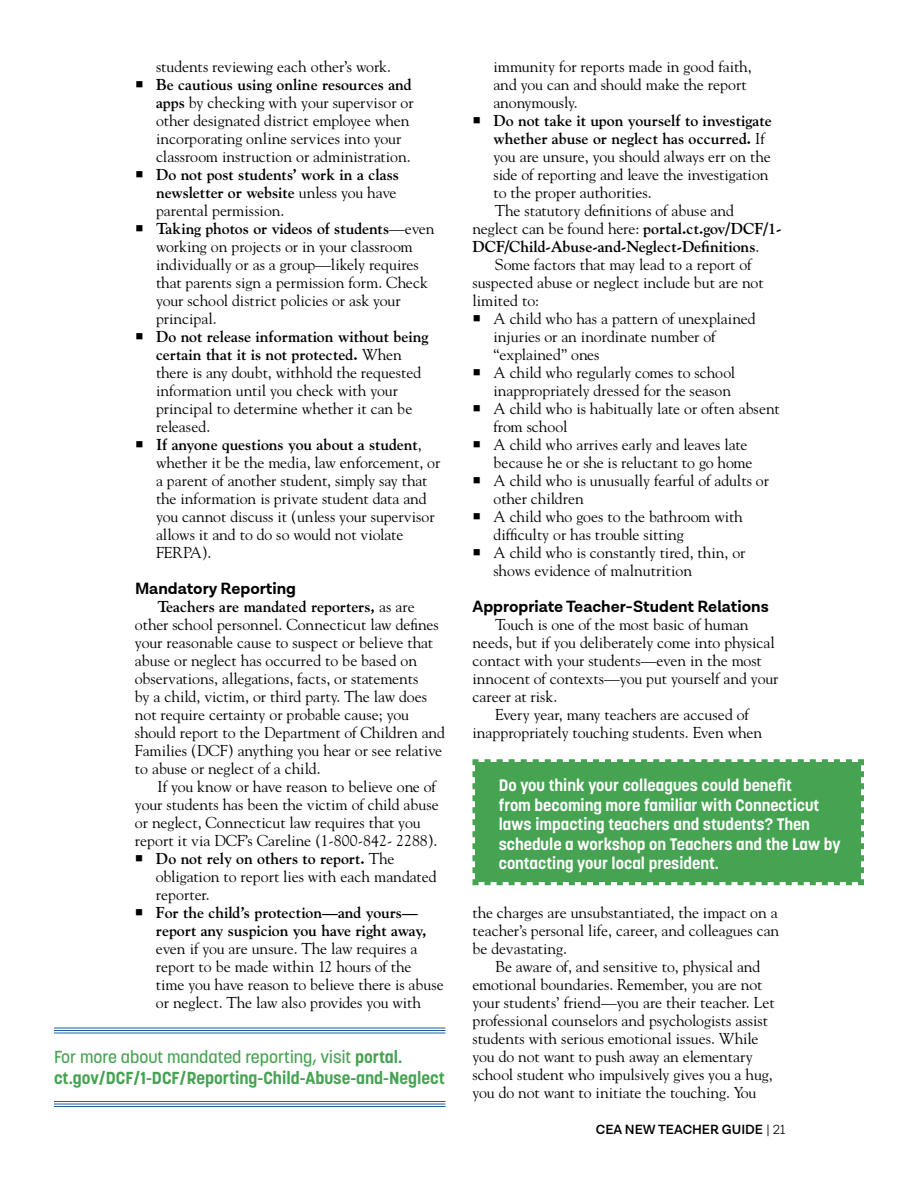
<style>
.page{position:relative;width:918px;height:1188px;background:#fff}
.page>*{position:absolute;margin:0;border:0;box-sizing:border-box;transform-origin:0 0}
.t1{font:700 17.25px/21px "Korolev";color:#45a351}
.t2{font:700 16.5px/19.5px "Korolev";color:#fff}
.t3{font:700 16.5px "Lota Grotesque";color:#000}
.t4{font:15.75px/18px "Goudy";color:#000}
.t5{font:700 15.75px/18px "Goudy";color:#000}
.t6{font:600 13.5px "Lota Grotesque";color:#000}
.s1{font-weight:700}
.s2{font-weight:400}
.s3{font-weight:500}
.s4{font-weight:300}
</style>
<div class="page">
<hr style="left:54px;top:1027px;width:392px;height:2px;background:#225d9c">
<hr style="left:54px;top:1030px;width:392px;height:1px;background:#225d9c">
<hr style="left:54px;top:1032px;width:392px;height:2px;background:#225d9c">
<hr style="left:54px;top:1101px;width:392px;height:1px;background:#225d9c">
<hr style="left:54px;top:1104px;width:392px;height:1px;background:#225d9c">
<hr style="left:54px;top:1106px;width:392px;height:1px;background:#225d9c">
<div style="left:472px;top:759px;width:392px;height:127px;background:#45a351"></div>
<p class="t4" style="left:156px;top:57px;width:237px">students reviewing each other’s work.</p>
<p class="t4" style="left:156px;top:75px;width:259px;text-indent:-21px">○ <span class="s1">Be cautious using online resources and apps</span> by checking with your supervisor or other designated district employee when incorporating online services into your classroom instruction or administration.</p>
<p class="t5" style="left:156px;top:165px;width:245px;text-indent:-21px">○ Do not post students’ work in a class newsletter or website <span class="s2">unless you have parental permission.</span></p>
<p class="t4" style="left:156px;top:219px;width:280px;text-indent:-21px">○ <span class="s1">Taking photos or videos of students</span>—even working on projects or in your classroom individually or as a group—likely requires that parents sign a permission form. Check your school district policies or ask your principal.</p>
<p class="t4" style="left:156px;top:327px;width:274px;text-indent:-21px">○ <span class="s1">Do not release information without being certain that it is not protected.</span> When there is any doubt, withhold the requested information until you check with your principal to determine whether it can be released.</p>
<p class="t4" style="left:156px;top:435px;width:286px;text-indent:-21px">○ <span class="s1">If anyone questions you about a student</span>, whether it be the media, law enforcement, or a parent of another student, simply say that the information is private student data and you cannot discuss it (unless your supervisor allows it and to do so would not violate FERPA).</p>
<p class="t3" style="left:135px;top:579px;width:163px">Mandatory Reporting</p>
<p class="t4" style="left:135px;top:597px;width:312px;text-indent:23px"><span class="s1">Teachers are mandated reporters,</span> as are other school personnel. Connecticut law defines your reasonable cause to suspect or believe that abuse or neglect has occurred to be based on observations, allegations, facts, or statements<br>by a child, victim, or third party. The law does not require certainty or probable cause; you should report to the Department of Children and Families (DCF) anything you hear or see relative to abuse or neglect of a child.</p>
<p class="t4" style="left:135px;top:777px;width:305px;text-indent:23px">If you know or have reason to believe one of your students has been the victim of child abuse or neglect, Connecticut law requires that you report it via DCF’s Careline (1-800-842- 2288).</p>
<p class="t4" style="left:156px;top:849px;width:282px;text-indent:-21px">○ <span class="s1">Do not rely on others to report.</span> The obligation to report lies with each mandated reporter.</p>
<p class="t5" style="left:156px;top:903px;width:272px;text-indent:-21px">○ For the child’s protection—and yours— report any suspicion you have right away,</p>
<p class="t4" style="left:156px;top:939px;width:289px">even if you are unsure. The law requires a report to be made within 12 hours of the time you have reason to believe there is abuse or neglect. The law also provides you with</p>
<p class="t1" style="left:54px;top:1046px;width:392px"><span class="s3">For more about mandated reporting, visit</span> portal. ct.gov/DCF/1-DCF/Reporting-Child-Abuse-and-Neglect</p>
<p class="t4" style="left:493px;top:57px;width:260px">immunity for reports made in good faith, and you can and should make the report anonymously.</p>
<p class="t5" style="left:472px;top:111px;width:301px">○ Do not take it upon yourself to investigate</p>
<p class="t5" style="left:493px;top:129px;width:273px">whether abuse or neglect has occurred. <span class="s2">If</span></p>
<p class="t4" style="left:493px;top:147px;width:279px">you are unsure, you should always err on the</p>
<p class="t4" style="left:493px;top:165px;width:277px">side of reporting and leave the investigation</p>
<p class="t4" style="left:493px;top:183px;width:160px">to the proper authorities.</p>
<p class="t4" style="left:495px;top:201px;width:241px">The statutory definitions of abuse and</p>
<p class="t4" style="left:472px;top:219px;width:311px">neglect can be found here: <span class="s1">portal.ct.gov/DCF/1-</span></p>
<p class="t5" style="left:472px;top:237px;width:288px">DCF/Child-Abuse-and-Neglect-Definitions<span class="s2">.</span></p>
<p class="t4" style="left:495px;top:255px;width:258px">Some factors that may lead to a report of</p>
<p class="t4" style="left:472px;top:273px;width:293px">suspected abuse or neglect include but are not</p>
<p class="t4" style="left:472px;top:291px;width:68px">limited to:</p>
<p class="t4" style="left:493px;top:309px;width:264px;text-indent:-21px">○ A child who has a pattern of unexplained injuries or an inordinate number of “explained” ones</p>
<p class="t4" style="left:472px;top:363px;width:264px;text-align:right">○ A child who regularly comes to school inappropriately dressed for the season</p>
<p class="t4" style="left:493px;top:399px;width:288px;text-indent:-21px">○ A child who is habitually late or often absent from school</p>
<p class="t4" style="left:493px;top:435px;width:260px;text-indent:-21px">○ A child who arrives early and leaves late because he or she is reluctant to go home</p>
<p class="t4" style="left:493px;top:471px;width:277px;text-indent:-21px">○ A child who is unusually fearful of adults or other children</p>
<p class="t4" style="left:493px;top:507px;width:251px;text-indent:-21px">○ A child who goes to the bathroom with difficulty or has trouble sitting</p>
<p class="t4" style="left:493px;top:543px;width:254px;text-indent:-21px">○ A child who is constantly tired, thin, or shows evidence of malnutrition</p>
<p class="t3" style="left:472px;top:597px;width:298px">Appropriate Teacher-Student Relations</p>
<p class="t4" style="left:495px;top:615px;width:255px">Touch is one of the most basic of human</p>
<p class="t4" style="left:472px;top:633px;width:304px">needs, but if you deliberately come into physical</p>
<p class="t4" style="left:472px;top:651px;width:291px">contact with your students—even in the most</p>
<p class="t4" style="left:472px;top:669px;width:308px">innocent of contexts—you put yourself and your</p>
<p class="t4" style="left:472px;top:687px;width:86px">career at risk.</p>
<p class="t4" style="left:495px;top:705px;width:255px">Every year, many teachers are accused of</p>
<p class="t4" style="left:472px;top:723px;width:291px">inappropriately touching students. Even when</p>
<p class="t2" style="left:499px;top:776px;width:343px">Do you think your colleagues could benefit<br>from becoming more familiar with Connecticut laws impacting teachers and students? Then schedule a workshop on Teachers and the Law by contacting your local president.</p>
<p class="t4" style="left:472px;top:903px;width:308px;text-align:justify">the charges are unsubstantiated, the impact on a teacher’s personal life, career, and colleagues can be devastating.</p>
<p class="t4" style="left:472px;top:957px;width:304px;text-indent:23px">Be aware of, and sensitive to, physical and emotional boundaries. Remember, you are not your students’ friend—you are their teacher. Let professional counselors and psychologists assist students with serious emotional issues. While you do not want to push away an elementary school student who impulsively gives you a hug, you do not want to initiate the touching. You</p>
<p class="t6" style="left:596px;top:1122px;width:191px">CEA NEW TEACHER GUIDE <span class="s4">| 21</span></p>
</div>
